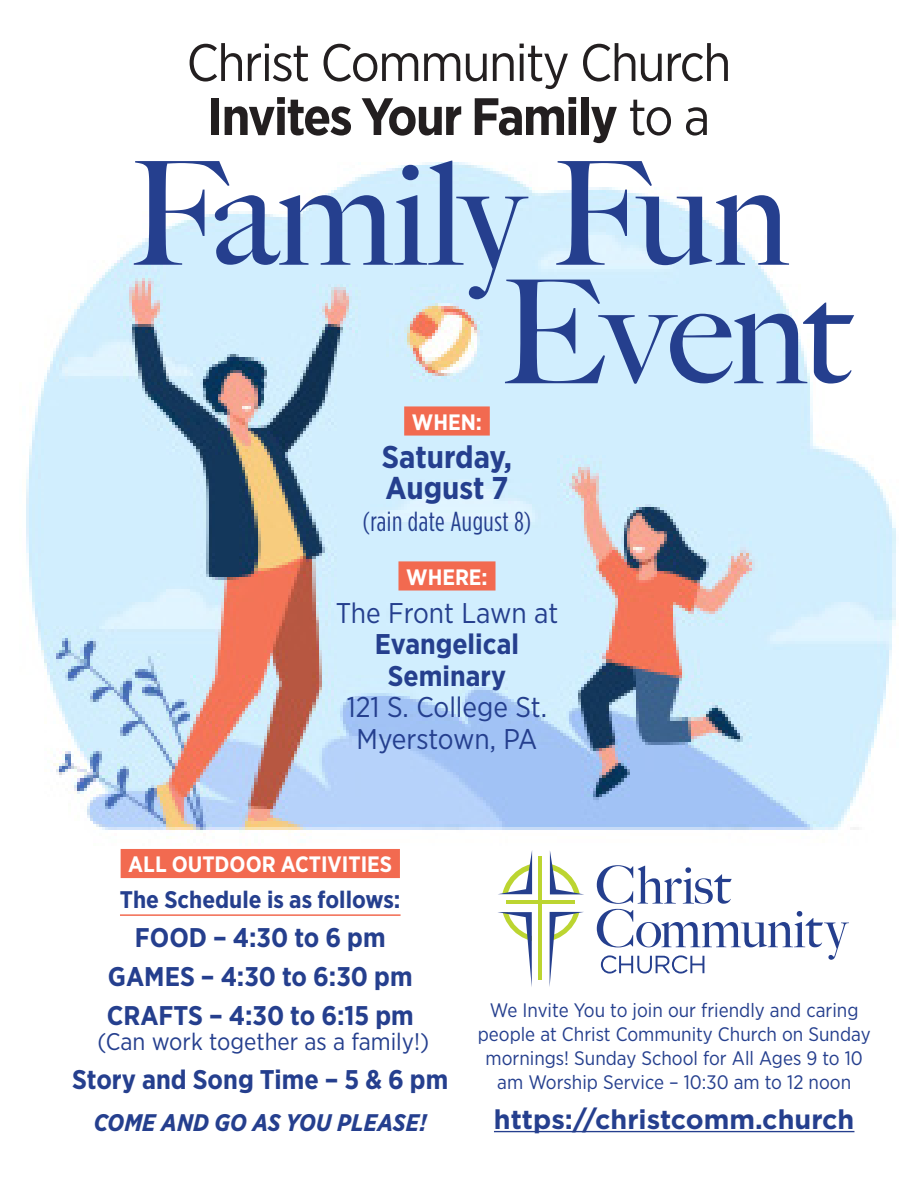
<style>
.page{position:relative;width:918px;height:1188px;background:#fff}
.page>*{position:absolute;margin:0;border:0;box-sizing:border-box;transform-origin:0 0}
.t1{font:500 144px/118.5px "Big Caslon";letter-spacing:-.02em;color:#253f8e;scale:1.05 1}
.t2{font:52.5px/54px "Gotham Narrow";letter-spacing:-.03em;color:#231f20;text-align:center}
.t3{font:700 31.5px/31.5px "Gotham Narrow";color:#253f8e}
.t4{font:28.5px/31.5px "Gotham Narrow";color:#253f8e;text-align:center}
.t5{font:27.45px "Gotham Condensed";letter-spacing:.02em;color:#253f8e}
.t6{font:700 27px "Gotham Narrow";color:#253f8e}
.t7{font:700 27px "Gotham";color:#253f8e}
.t8{font:24px "Gotham Narrow";color:#253f8e}
.t9{font:700 24px "Gotham Narrow";color:#253f8e}
.t10{font:italic 700 24px "Gotham Narrow";color:#253f8e}
.t11{font:700 22.2px "Gotham Narrow";color:#fff}
.t12{font:19.5px/24px "Gotham Narrow";color:#253f8e;text-align:center}
.s1{font-weight:700}
</style>
<div class="page">
<img style="left:26px;top:162px;width:870px;height:707px">
<svg style="left:597px;top:865px;width:252px;height:109px"></svg>
<svg style="left:497px;top:850px;width:87px;height:137px"></svg>
<div style="left:121px;top:849px;width:279px;height:29px;background:#f26a50"></div>
<hr style="left:120px;top:914px;width:281px;height:2px;background:#f26a50">
<hr style="left:494px;top:1131px;width:360px;height:1px;background:#253f8e">
<div style="left:404px;top:406px;width:86px;height:30px;background:#f26a50"></div>
<div style="left:398px;top:561px;width:98px;height:30px;background:#f26a50"></div>
<p class="t2" style="left:187px;top:34px;width:546px">Christ Community Church<br><span class="s1">Invites Your Family</span> to a</p>
<p class="t1" style="left:499px;top:149px;width:336px;text-indent:-371px">Family Fun<br>Event</p>
<p class="t11" style="left:412px;top:408px;width:72px">WHEN:</p>
<p class="t3" style="left:382px;top:441px;width:132px">Saturday,<br>August 7</p>
<p class="t5" style="left:363px;top:506px;width:170px">(rain date August 8)</p>
<p class="t11" style="left:406px;top:562px;width:83px">WHERE:</p>
<p class="t4" style="left:336px;top:596px;width:224px">The Front Lawn at<br><span class="s1">Evangelical<br>Seminary<br></span>121 S. College St.<br>Myerstown, PA</p>
<p class="t11" style="left:128px;top:850px;width:265px">ALL OUTDOOR ACTIVITIES</p>
<p class="t9" style="left:120px;top:884px;width:282px">The Schedule is as follows:</p>
<p class="t6" style="left:135px;top:920px;width:252px">FOOD – 4:30 to 6 pm</p>
<p class="t6" style="left:108px;top:959px;width:306px">GAMES – 4:30 to 6:30 pm</p>
<p class="t6" style="left:107px;top:998px;width:308px">CRAFTS – 4:30 to 6:15 pm</p>
<p class="t8" style="left:97px;top:1027px;width:333px">(Can work together as a family!)</p>
<p class="t6" style="left:72px;top:1062px;width:378px">Story and Song Time – 5 &amp; 6 pm</p>
<p class="t10" style="left:94px;top:1108px;width:335px">COME AND GO AS YOU PLEASE!</p>
<p class="t12" style="left:478px;top:998px;width:394px">We Invite You to join our friendly and caring people at Christ Community Church on Sunday mornings! Sunday School for All Ages 9 to 10 am Worship Service – 10:30 am to 12 noon</p>
<p class="t7" style="left:494px;top:1101px;width:362px">https://christcomm.church</p>
</div>
